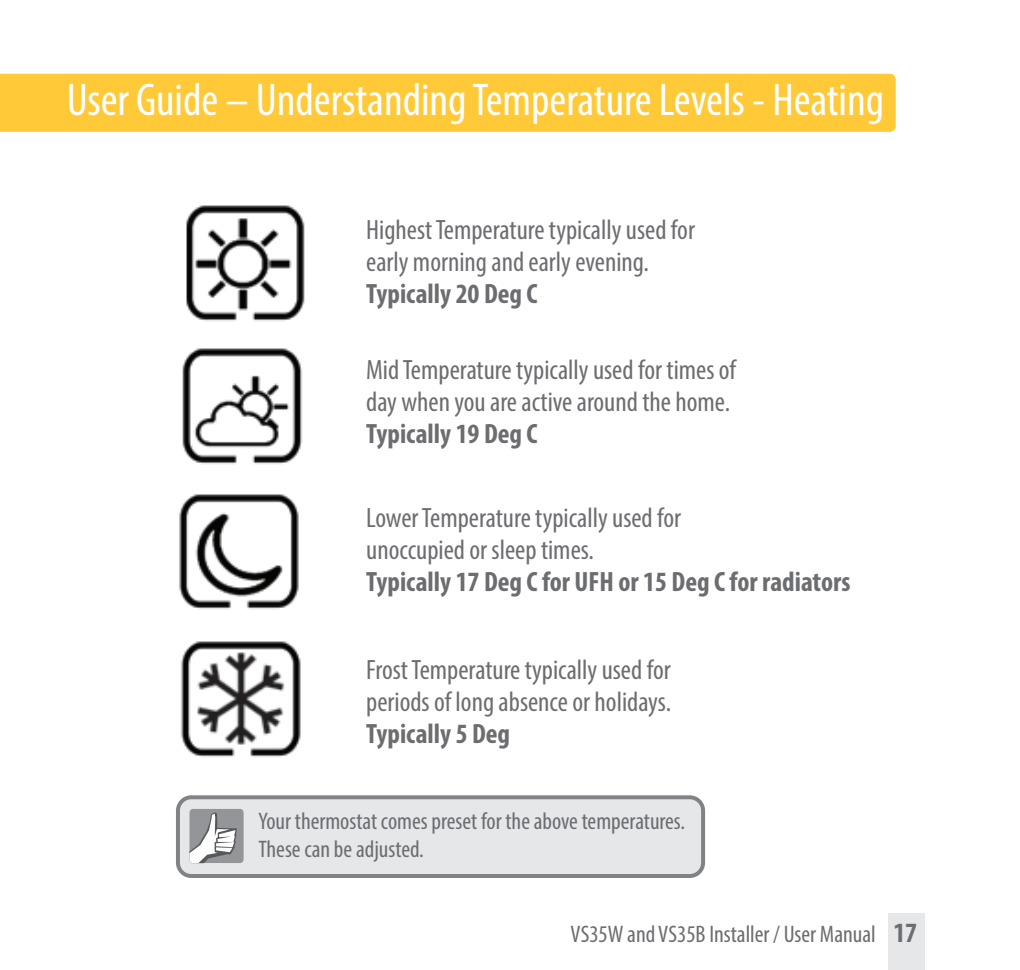
<style>
.page{position:relative;width:1020px;height:970px;background:#fff}
.page>*{position:absolute;margin:0;border:0;box-sizing:border-box;transform-origin:0 0}
.t1{font:condensed 46px "Myriad Pro";color:#fff}
.t2{font:condensed 28px/32px "Myriad Pro";color:#6c6d70}
.t3{font:700 condensed 28px "Myriad Pro";color:#6c6d70}
.t4{font:condensed 24px/28px "Myriad Pro";color:#6c6d70}
.s1{font-weight:700;font-size:28px}
</style>
<div class="page">
<div style="left:0;top:74px;width:895px;height:58px;background:#ffc938"></div>
<img style="left:186px;top:205px;width:119px;height:116px">
<img style="left:182px;top:348px;width:121px;height:116px">
<img style="left:179px;top:494px;width:120px;height:116px">
<img style="left:180px;top:641px;width:121px;height:116px">
<svg style="left:176px;top:795px;width:528px;height:83px;background:#dadbdd"></svg>
<div style="left:189px;top:808px;width:55px;height:55px;background:#939598;border-radius:4px"></div>
<svg style="left:189px;top:812px;width:48px;height:51px"></svg>
<div style="left:887px;top:913px;width:36px;height:56px;background:#e6e7e9"></div>
<h1 class="t1" style="left:67px;top:83px;width:818px">User Guide – Understanding Temperature Levels - Heating</h1>
<p class="t2" style="left:366px;top:216px;width:330px">Highest Temperature typically used for early morning and early evening.</p>
<p class="t3" style="left:366px;top:284px;width:173px">Typically 20 Deg C</p>
<p class="t2" style="left:366px;top:356px;width:371px">Mid Temperature typically used for times of day when you are active around the home.</p>
<p class="t3" style="left:366px;top:424px;width:173px">Typically 19 Deg C</p>
<p class="t2" style="left:366px;top:504px;width:316px">Lower Temperature typically used for unoccupied or sleep times.</p>
<p class="t3" style="left:366px;top:572px;width:485px">Typically 17 Deg C for UFH or 15 Deg C for radiators</p>
<p class="t2" style="left:366px;top:656px;width:306px">Frost Temperature typically used for periods of long absence or holidays.</p>
<p class="t3" style="left:366px;top:724px;width:145px">Typically 5 Deg</p>
<p class="t4" style="left:258px;top:809px;width:428px">Your thermostat comes preset for the above temperatures.<br>These can be adjusted.</p>
<p class="t4" style="left:570px;top:922px;width:348px">VS35W and VS35B Installer / User Manual <span class="s1">17</span></p>
</div>
